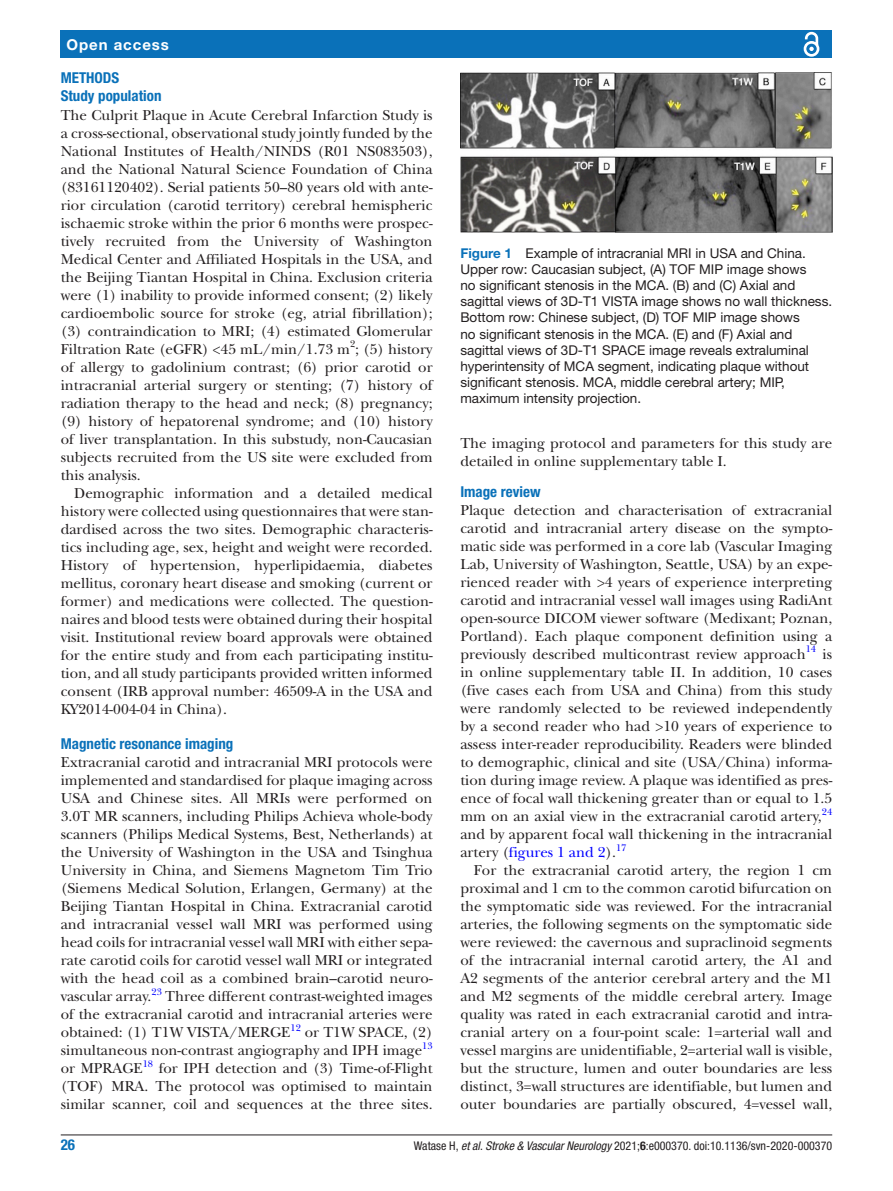
<style>
.page{position:relative;width:893px;height:1191px;background:#fff}
.page>*{position:absolute;margin:0;border:0;box-sizing:border-box;transform-origin:0 0}
.t1{font:15px/18px "New Baskerville";color:#231f20;text-align:justify}
.t2{font:700 condensed 15px/18px "Helvetica Neue LT Std";color:#0a71b9}
.t3{font:700 15px "Helvetica Neue LT Std";letter-spacing:.065em;color:#fff}
.t4{font:13.5px/16.2px "Helvetica Neue LT Std";color:#231f20}
.t5{font:condensed 12px "Helvetica Neue LT Std";color:#231f20}
.t6{font:9.9px "New Baskerville";color:#00f}
.t7{font:9.9px "New Baskerville";color:#231f20}
.s1{font-weight:700;color:#0a71b9}
.s2{color:#00f}
.s3{font-style:italic}
.s4{font-weight:700}
</style>
<div class="page">
<hr style="left:61px;top:1134px;width:771px;height:1px;background:#231f20">
<div style="left:61px;top:31px;width:771px;height:27px;background:#0a71b9"></div>
<svg style="left:803px;top:31px;width:17px;height:26px"></svg>
<img style="left:460px;top:73px;width:372px;height:159px">
<p class="t3" style="left:66px;top:35px;width:104px">Open access</p>
<p class="t2" style="left:61px;top:69px;width:102px">METHODS<br>Study population</p>
<p class="t1" style="left:61px;top:106px;width:373px">The Culprit Plaque in Acute Cerebral Infarction Study is a cross-sectional, observational study jointly funded by the National Institutes of Health/NINDS (R01 NS083503), and the National Natural Science Foundation of China (83161120402). Serial patients 50–80 years old with ante&shy;rior circulation (carotid territory) cerebral hemispheric ischaemic stroke within the prior 6 months were prospec&shy;tively recruited from the University of Washington Medical Center and Affiliated Hospitals in the USA, and the Beijing Tiantan Hospital in China. Exclusion criteria were (1) inability to provide informed consent; (2) likely cardioembolic source for stroke (eg, atrial fibrillation); (3) contraindication to MRI; (4) estimated Glomerular Filtration Rate (eGFR) &lt;45 mL/min/1.73 m ; (5) history</p>
<p class="t7" style="left:350px;top:338px;width:7px">2</p>
<p class="t1" style="left:61px;top:358px;width:373px">of allergy to gadolinium contrast; (6) prior carotid or intracranial arterial surgery or stenting; (7) history of radiation therapy to the head and neck; (8) pregnancy; (9) history of hepatorenal syndrome; and (10) history of liver transplantation. In this substudy, non-Caucasian subjects recruited from the US site were excluded from this analysis.</p>
<p class="t1" style="left:61px;top:484px;width:373px;text-indent:14px">Demographic information and a detailed medical history were collected using questionnaires that were stan&shy;dardised across the two sites. Demographic characteris&shy;tics including age, sex, height and weight were recorded.<br>History of hypertension, hyperlipidaemia, diabetes mellitus, coronary heart disease and smoking (current or former) and medications were collected. The question&shy;naires and blood tests were obtained during their hospital visit. Institutional review board approvals were obtained for the entire study and from each participating institu&shy;tion, and all study participants provided written informed consent (IRB approval number: 46509-A in the USA and KY2014-004-04 in China).</p>
<p class="t2" style="left:61px;top:734px;width:174px">Magnetic resonance imaging</p>
<p class="t1" style="left:61px;top:753px;width:373px">Extracranial carotid and intracranial MRI protocols were implemented and standardised for plaque imaging across USA and Chinese sites. All MRIs were performed on 3.0T MR scanners, including Philips Achieva whole-body scanners (Philips Medical Systems, Best, Netherlands) at the University of Washington in the USA and Tsinghua University in China, and Siemens Magnetom Tim Trio (Siemens Medical Solution, Erlangen, Germany) at the Beijing Tiantan Hospital in China. Extracranial carotid and intracranial vessel wall MRI was performed using head coils for intracranial vessel wall MRI with either sepa&shy;rate carotid coils for carotid vessel wall MRI or integrated with the head coil as a combined brain–carotid neuro&shy;vascular array.<sup>23</sup> Three different contrast-weighted images of the extracranial carotid and intracranial arteries were obtained: (1) T1W VISTA/MERGE</p>
<p class="t6" style="left:291px;top:1021px;width:12px">12</p>
<p class="t1" style="left:61px;top:1023px;width:373px;text-indent:244px">or T1W SPACE, (2) simultaneous non-contrast angiography and IPH image</p>
<p class="t6" style="left:422px;top:1039px;width:12px">13</p>
<p class="t1" style="left:61px;top:1059px;width:84px">or MPRAGE</p>
<p class="t6" style="left:143px;top:1057px;width:12px">18</p>
<p class="t1" style="left:61px;top:1059px;width:373px;text-indent:98px">for IPH detection and (3) Time-of-Flight (TOF) MRA. The protocol was optimised to maintain similar scanner, coil and sequences at the three sites.</p>
<p class="t4" style="left:460px;top:244px;width:373px"><span class="s1">Figure 1</span> Example of intracranial MRI in USA and China.<br>Upper row: Caucasian subject, (A) TOF MIP image shows<br>no significant stenosis in the MCA. (B) and (C) Axial and sagittal views of 3D-T1 VISTA image shows no wall thickness.<br>Bottom row: Chinese subject, (D) TOF MIP image shows<br>no significant stenosis in the MCA. (E) and (F) Axial and sagittal views of 3D-T1 SPACE image reveals extraluminal hyperintensity of MCA segment, indicating plaque without significant stenosis. MCA, middle cerebral artery; MIP, maximum intensity projection.</p>
<p class="t1" style="left:460px;top:434px;width:373px">The imaging protocol and parameters for this study are detailed in online supplementary table I.</p>
<p class="t2" style="left:460px;top:482px;width:82px">Image review</p>
<p class="t1" style="left:460px;top:501px;width:373px">Plaque detection and characterisation of extracranial carotid and intracranial artery disease on the sympto&shy;matic side was performed in a core lab (Vascular Imaging Lab, University of Washington, Seattle, USA) by an expe&shy;rienced reader with &gt;4 years of experience interpreting carotid and intracranial vessel wall images using RadiAnt open-source DICOM viewer software (Medixant; Poznan, Portland). Each plaque component definition using a previously described multicontrast review approach</p>
<p class="t6" style="left:806px;top:643px;width:12px">14</p>
<p class="t1" style="left:460px;top:645px;width:373px;text-indent:362px">is in online supplementary table II. In addition, 10 cases (five cases each from USA and China) from this study were randomly selected to be reviewed independently by a second reader who had &gt;10 years of experience to assess inter-reader reproducibility. Readers were blinded to demographic, clinical and site (USA/China) informa&shy;tion during image review. A plaque was identified as pres&shy;ence of focal wall thickening greater than or equal to 1.5 mm on an axial view in the extracranial carotid artery,</p>
<p class="t6" style="left:822px;top:805px;width:12px">24</p>
<p class="t1" style="left:460px;top:825px;width:373px">and by apparent focal wall thickening in the intracranial artery (<span class="s2">figures 1 and 2</span>).</p>
<p class="t6" style="left:616px;top:841px;width:12px">17</p>
<p class="t1" style="left:460px;top:861px;width:373px;text-indent:14px">For the extracranial carotid artery, the region 1 cm proximal and 1 cm to the common carotid bifurcation on the symptomatic side was reviewed. For the intracranial arteries, the following segments on the symptomatic side were reviewed: the cavernous and supraclinoid segments of the intracranial internal carotid artery, the A1 and A2 segments of the anterior cerebral artery and the M1 and M2 segments of the middle cerebral artery. Image quality was rated in each extracranial carotid and intra&shy;cranial artery on a four-point scale: 1=arterial wall and vessel margins are unidentifiable, 2=arterial wall is visible, but the structure, lumen and outer boundaries are less distinct, 3=wall structures are identifiable, but lumen and outer boundaries are partially obscured, 4=vessel wall,</p>
<p class="t2" style="left:61px;top:1135px;width:16px">26</p>
<p class="t5" style="left:414px;top:1138px;width:420px">Watase H, <span class="s3">et al</span>. <span class="s3">Stroke &amp; Vascular Neurology</span> 2021;<span class="s4">6</span>:e000370. doi:10.1136/svn-2020-000370</p>
</div>
